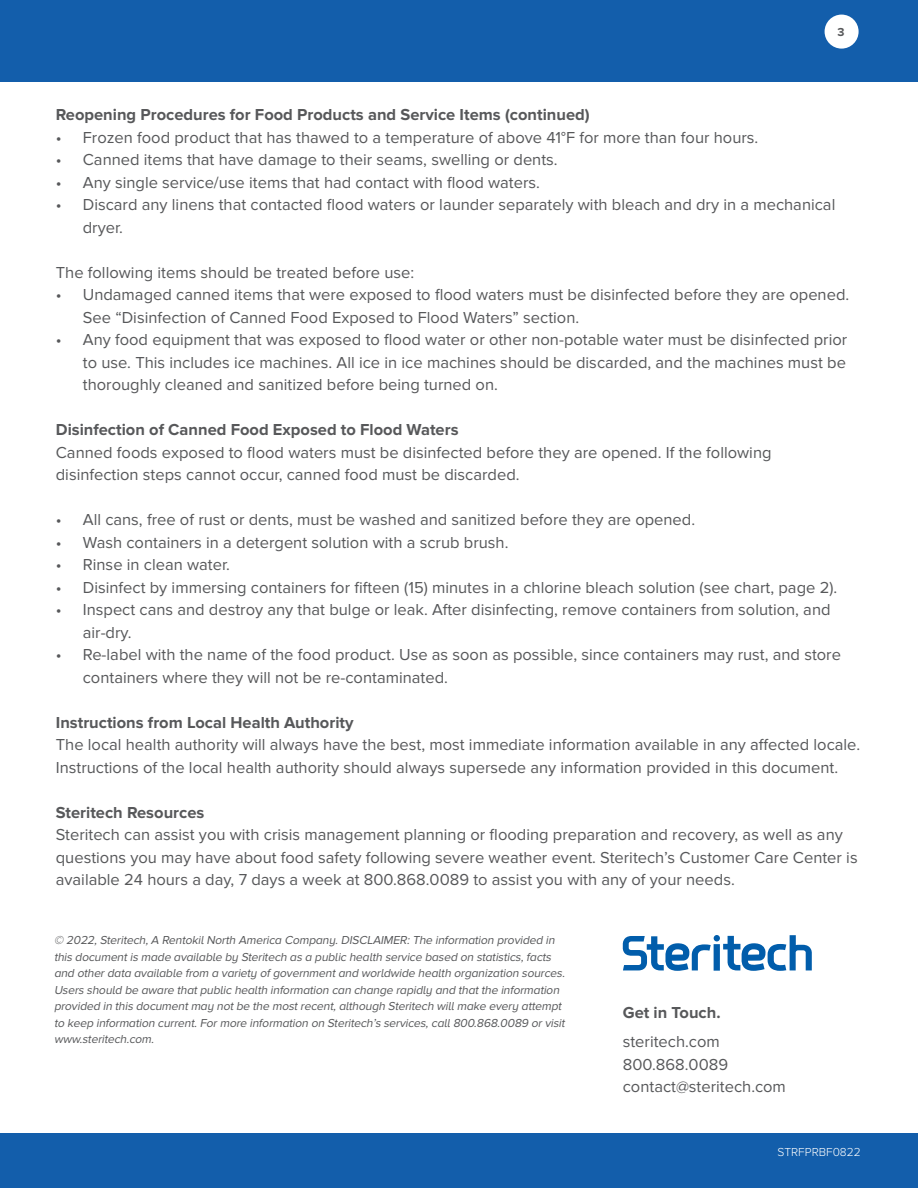
<style>
.page{position:relative;width:918px;height:1188px;background:#fff}
.page>*{position:absolute;margin:0;border:0;box-sizing:border-box;transform-origin:0 0}
.Standard_Paragraph_C{font:16.5px/22.5px "Proxima Nova";color:#57585a}
.Headline_1{font:700 16.5px "Proxima Nova";color:#57585a}
._2nd_Bullet_Indent{font:16.5px/22.5px "Proxima Nova";color:#57585a}
._2nd_Bullet_Indent-2{font:700 16.5px "Proxima Nova";color:#57585a}
.Body_Copy_Subhead{font:700 16.5px "Proxima Nova";color:#57585a}
._2nd_Bullet_Indent-3{font:italic 12px/16.5px "Proxima Nova A";color:#57585a}
.t1{font:300 12px "Proxima Nova";color:#fff}
.t2{font:700 12px "Proxima Nova";color:#57585a}
</style>
<div class="page">
<div style="left:0;top:0;width:918px;height:82px;background:#135eab"></div>
<svg style="left:623px;top:935px;width:189px;height:36px"></svg>
<div style="left:0;top:1133px;width:918px;height:55px;background:#135eab"></div>
<div style="left:825px;top:15px;width:34px;height:34px;background:#fff;border-radius:50%"></div>
<p class="t2" style="left:838px;top:25px;width:9px">3</p>
<p class="Headline_1" style="left:56px;top:105px;width:535px">Reopening Procedures for Food Products and Service Items (continued)</p>
<p class="Standard_Paragraph_C" style="left:56px;top:127px;width:704px">• Frozen food product that has thawed to a temperature of above 41°F for more than four hours.</p>
<p class="Standard_Paragraph_C" style="left:56px;top:149px;width:503px">• Canned items that have damage to their seams, swelling or dents.</p>
<p class="Standard_Paragraph_C" style="left:56px;top:172px;width:486px">• Any single service/use items that had contact with flood waters.</p>
<p class="Standard_Paragraph_C" style="left:83px;top:194px;width:754px;text-indent:-27px">• Discard any linens that contacted flood waters or launder separately with bleach and dry in a mechanical dryer.</p>
<p class="Standard_Paragraph_C" style="left:56px;top:262px;width:360px">The following items should be treated before use:</p>
<p class="Standard_Paragraph_C" style="left:83px;top:284px;width:768px;text-indent:-27px">• Undamaged canned items that were exposed to flood waters must be disinfected before they are opened.<br>See “Disinfection of Canned Food Exposed to Flood Waters” section.</p>
<p class="Standard_Paragraph_C" style="left:83px;top:329px;width:766px;text-align:justify;text-indent:-27px">• Any food equipment that was exposed to flood water or other non-potable water must be disinfected prior to use. This includes ice machines. All ice in ice machines should be discarded, and the machines must be thoroughly cleaned and sanitized before being turned on.</p>
<p class="Headline_1" style="left:56px;top:420px;width:404px">Disinfection of Canned Food Exposed to Flood Waters</p>
<p class="Standard_Paragraph_C" style="left:56px;top:442px;width:717px">Canned foods exposed to flood waters must be disinfected before they are opened. If the following</p>
<p class="Standard_Paragraph_C" style="left:56px;top:464px;width:465px">disinfection steps cannot occur, canned food must be discarded.</p>
<p class="Standard_Paragraph_C" style="left:56px;top:509px;width:641px">• All cans, free of rust or dents, must be washed and sanitized before they are opened.</p>
<p class="Standard_Paragraph_C" style="left:56px;top:532px;width:454px">• Wash containers in a detergent solution with a scrub brush.</p>
<p class="Standard_Paragraph_C" style="left:56px;top:554px;width:176px">• Rinse in clean water.</p>
<p class="Standard_Paragraph_C" style="left:56px;top:577px;width:783px">• Disinfect by immersing containers for fifteen (15) minutes in a chlorine bleach solution (see chart, page 2).</p>
<p class="Standard_Paragraph_C" style="left:83px;top:599px;width:749px;text-indent:-27px">• Inspect cans and destroy any that bulge or leak. After disinfecting, remove containers from solution, and air-dry.</p>
<p class="Standard_Paragraph_C" style="left:83px;top:644px;width:760px;text-indent:-27px">• Re-label with the name of the food product. Use as soon as possible, since containers may rust, and store containers where they will not be re-contaminated.</p>
<p class="Headline_1" style="left:56px;top:713px;width:299px">Instructions from Local Health Authority</p>
<p class="Standard_Paragraph_C" style="left:56px;top:734px;width:806px">The local health authority will always have the best, most immediate information available in any affected locale.<br>Instructions of the local health authority should always supersede any information provided in this document.</p>
<p class="_2nd_Bullet_Indent-2" style="left:56px;top:803px;width:150px">Steritech Resources</p>
<p class="Standard_Paragraph_C" style="left:56px;top:824px;width:803px">Steritech can assist you with crisis management planning or flooding preparation and recovery, as well as any questions you may have about food safety following severe weather event. Steritech’s Customer Care Center is available 24 hours a day, 7 days a week at 800.868.0089 to assist you with any of your needs.</p>
<p class="_2nd_Bullet_Indent-3" style="left:54px;top:932px;width:515px">© 2022,Steritech,A RentokilNorth America Company.DISCLAIMER:The information provided in this documentis made available by Steritech as a public health service based on statistics,facts and otherdata available from a variety ofgovernmentand worldwide health organization sources.<br>Users should be aware thatpublic health information can change rapidly and thatthe information provided in this documentmay notbe the mostrecent,although Steritech willmake every attempt to keep information current.Formore information on Steritech’s services,call800.868.0089 orvisit www.steritech.com.</p>
<p class="Body_Copy_Subhead" style="left:623px;top:1003px;width:99px">Get in Touch.</p>
<p class="_2nd_Bullet_Indent" style="left:623px;top:1031px;width:99px">steritech.com</p>
<p class="_2nd_Bullet_Indent" style="left:623px;top:1054px;width:165px">800.868.0089 contact@steritech.com</p>
<p class="t1" style="left:777px;top:1145px;width:85px">STRFPRBF0822</p>
</div>
